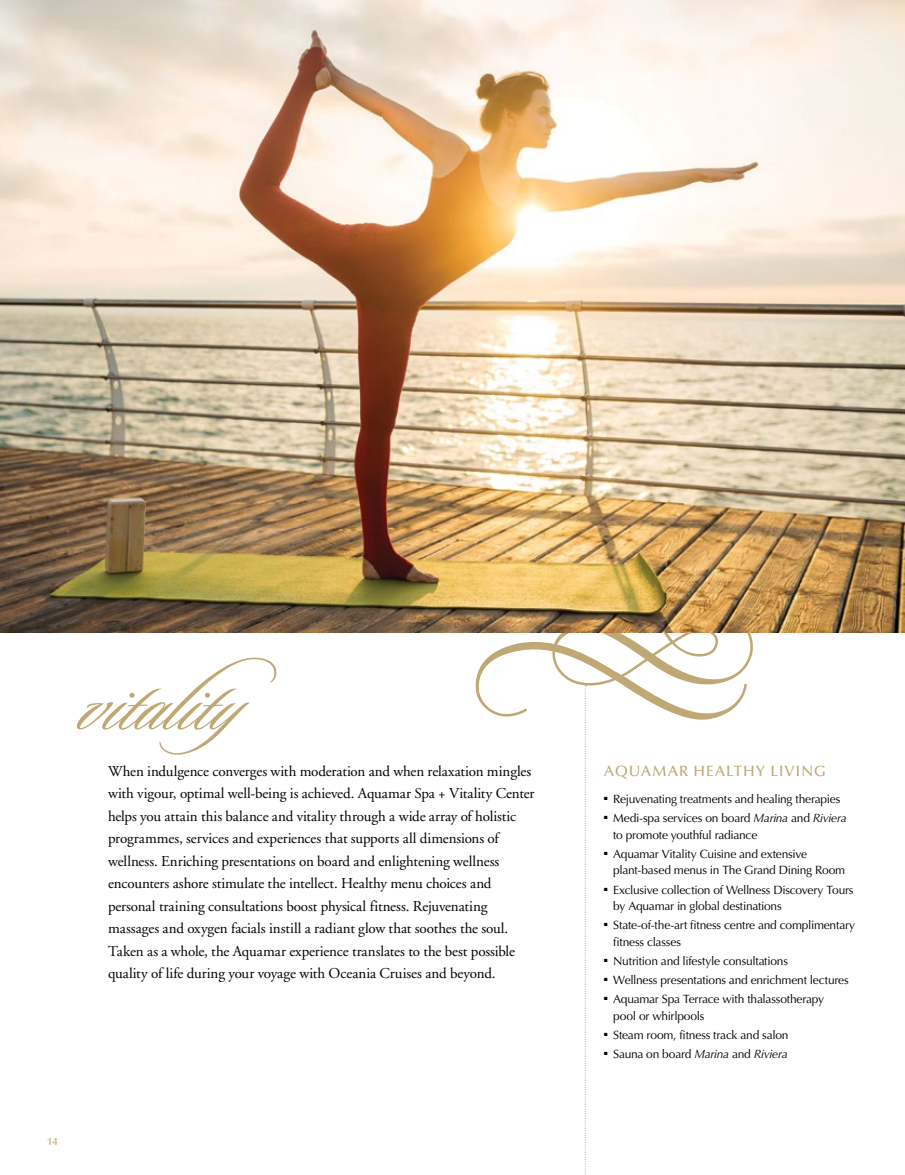
<style>
.page{position:relative;width:905px;height:1175px;background:#fff}
.page>*{position:absolute;margin:0;border:0;box-sizing:border-box;transform-origin:0 0}
.t1{font:90px "Sloop Script One";color:#bfa874}
.t2{font:15px/22.5px "Adobe Garamond";letter-spacing:-.005em;color:#000}
.t3{font:500 15px "Optima";letter-spacing:.065em;color:#bfa874}
.t4{font:12px/16.5px "Optima";letter-spacing:-.02em;color:#000}
.t5{font:500 10.5px "Optima";color:#bfa874}
.s1{font-family:"Sloop Script Three"}
.s2{font-style:italic}
</style>
<div class="page">
<svg style="left:474px;top:632px;width:282px;height:543px"></svg>
<img style="left:0;top:0;width:904px;height:632px">
<h1 class="t1" style="left:81px;top:656px;width:225px">vita<span class="s1">l</span>ity</h1>
<p class="t2" style="left:108px;top:760px;width:425px">When indulgence converges with moderation and when relaxation mingles</p>
<p class="t3" style="left:604px;top:762px;width:223px">AQUAMAR HEALTHY LIVING</p>
<p class="t2" style="left:108px;top:782px;width:428px">with vigour, optimal well-being is achieved. Aquamar Spa + Vitality Center helps you attain this balance and vitality through a wide array of holistic programmes, services and experiences that supports all dimensions of wellness. Enriching presentations on board and enlightening wellness encounters ashore stimulate the intellect. Healthy menu choices and personal training consultations boost physical fitness. Rejuvenating massages and oxygen facials instill a radiant glow that soothes the soul.<br>Taken as a whole, the Aquamar experience translates to the best possible quality of life during your voyage with Oceania Cruises and beyond.</p>
<p class="t4" style="left:604px;top:790px;width:238px">■ Rejuvenating treatments and healing therapies</p>
<p class="t4" style="left:613px;top:810px;width:235px;text-indent:-9px">■ Medi-spa services on board <span class="s2">Marina</span> and <span class="s2">Riviera </span>to promote youthful radiance</p>
<p class="t4" style="left:613px;top:845px;width:233px;text-indent:-9px">■ Aquamar Vitality Cuisine and extensive plant-based menus in The Grand Dining Room</p>
<p class="t4" style="left:613px;top:881px;width:242px;text-indent:-9px">■ Exclusive collection of Wellness Discovery Tours by Aquamar in global destinations</p>
<p class="t4" style="left:613px;top:917px;width:243px;text-indent:-9px">■ State-of-the-art fitness centre and complimentary fitness classes</p>
<p class="t4" style="left:604px;top:952px;width:185px">■ Nutrition and lifestyle consultations</p>
<p class="t4" style="left:604px;top:972px;width:246px">■ Wellness presentations and enrichment lectures</p>
<p class="t4" style="left:613px;top:991px;width:212px;text-indent:-9px">■ Aquamar Spa Terrace with thalassotherapy pool or whirlpools</p>
<p class="t4" style="left:604px;top:1027px;width:186px">■ Steam room, fitness track and salon</p>
<p class="t4" style="left:604px;top:1046px;width:185px">■ Sauna on board <span class="s2">Marina</span> and <span class="s2">Riviera</span></p>
<p class="t5" style="left:47px;top:1135px;width:12px">14</p>
</div>
